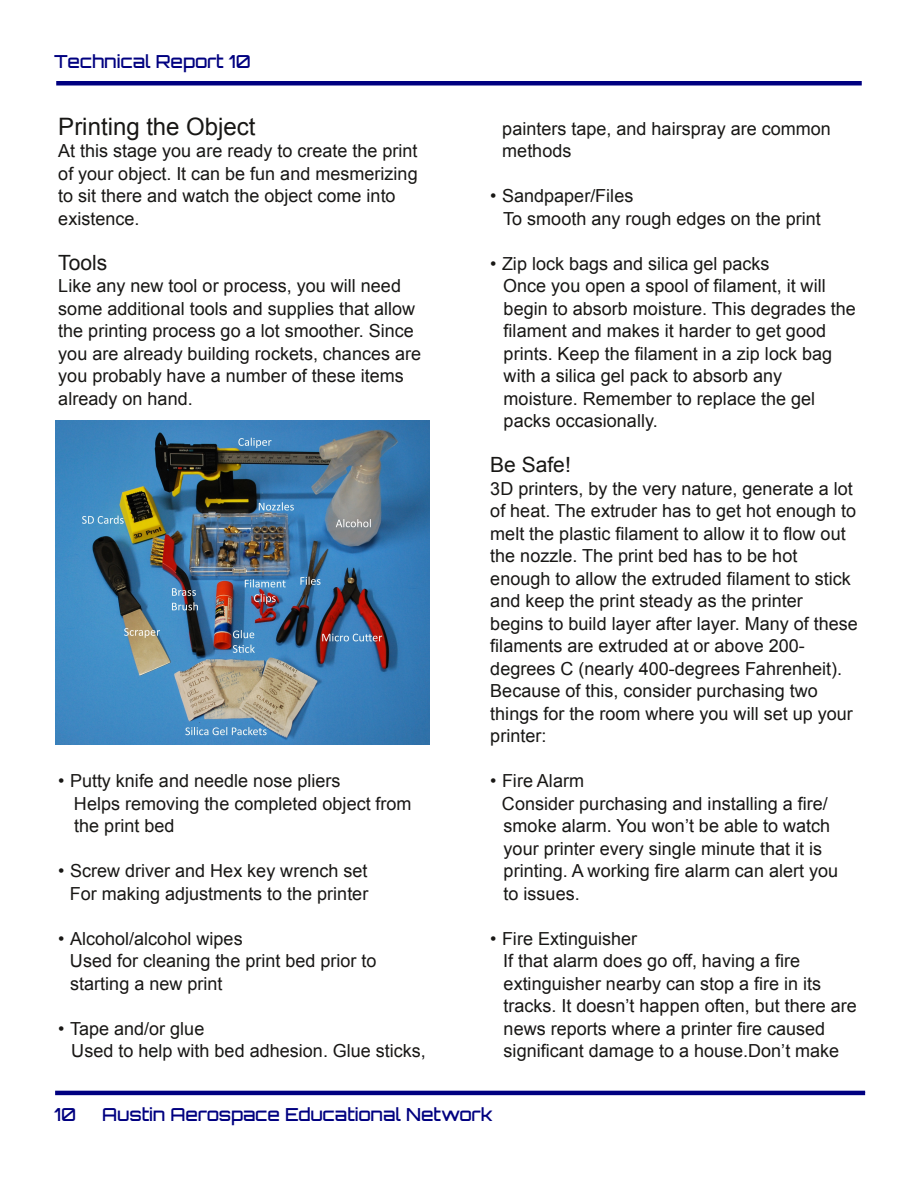
<style>
.page{position:relative;width:918px;height:1188px;background:#fff}
.page>*{position:absolute;margin:0;border:0;box-sizing:border-box;transform-origin:0 0}
.t1{font:24px "Arial";color:#181715}
.t2{font:21px "Arial";color:#181715}
.t3{font:18px/22.5px "Arial";color:#181715}
.t4{font:500 18px "Orbitron";letter-spacing:-.005em;color:#000080}
</style>
<div class="page">
<hr style="left:55px;top:1091px;width:810px;height:4px;background:#000080">
<div style="left:56px;top:81px;width:806px;height:5px;background:#000080"></div>
<img style="left:55px;top:421px;width:375px;height:323px">
<p class="t4" style="left:54px;top:54px;width:198px">Technical Report 10</p>
<h1 class="t1" style="left:58px;top:113px;width:199px">Printing the Object</h1>
<p class="t3" style="left:58px;top:140px;width:361px">At this stage you are ready to create the print of your object. It can be fun and mesmerizing to sit there and watch the object come into existence.</p>
<p class="t2" style="left:58px;top:251px;width:51px">Tools</p>
<p class="t3" style="left:58px;top:275px;width:364px">Like any new tool or process, you will need some additional tools and supplies that allow the printing process go a lot smoother. Since you are already building rockets, chances are you probably have a number of these items already on hand.</p>
<p class="t3" style="left:74px;top:770px;width:339px;text-indent:-16px">• Putty knife and needle nose pliers<br>Helps removing the completed object from the print bed</p>
<p class="t3" style="left:58px;top:860px;width:312px;text-align:right">• Screw driver and Hex key wrench set<br>For making adjustments to the printer</p>
<p class="t3" style="left:70px;top:927px;width:308px;text-indent:-12px">• Alcohol/alcohol wipes<br>Used for cleaning the print bed prior to starting a new print</p>
<p class="t3" style="left:71px;top:1017px;width:356px;text-indent:-13px">• Tape and/or glue<br>Used to help with bed adhesion. Glue sticks,</p>
<p class="t3" style="left:502px;top:117px;width:330px">painters tape, and hairspray are common methods</p>
<p class="t3" style="left:503px;top:185px;width:319px;text-indent:-13px">• Sandpaper/Files<br>To smooth any rough edges on the print</p>
<p class="t3" style="left:503px;top:252px;width:354px;text-indent:-13px">• Zip lock bags and silica gel packs<br>Once you open a spool of filament, it will begin to absorb moisture. This degrades the filament and makes it harder to get good prints. Keep the filament in a zip lock bag with a silica gel pack to absorb any moisture. Remember to replace the gel packs occasionally.</p>
<p class="t2" style="left:490px;top:453px;width:82px">Be Safe!</p>
<p class="t3" style="left:490px;top:477px;width:369px">3D printers, by the very nature, generate a lot of heat. The extruder has to get hot enough to melt the plastic filament to allow it to flow out the nozzle. The print bed has to be hot enough to allow the extruded filament to stick and keep the print steady as the printer begins to build layer after layer. Many of these filaments are extruded at or above 200- degrees C (nearly 400-degrees Fahrenheit).<br>Because of this, consider purchasing two things for the room where you will set up your printer:</p>
<p class="t3" style="left:502px;top:770px;width:338px;text-indent:-12px">• Fire Alarm<br>Consider purchasing and installing a fire/ smoke alarm. You won’t be able to watch your printer every single minute that it is printing. A working fire alarm can alert you to issues.</p>
<p class="t3" style="left:503px;top:927px;width:355px;text-indent:-13px">• Fire Extinguisher<br>If that alarm does go off, having a fire extinguisher nearby can stop a fire in its tracks. It doesn’t happen often, but there are news reports where a printer fire caused significant damage to a house.Don’t make</p>
<p class="t4" style="left:54px;top:1107px;width:24px">10</p>
<p class="t4" style="left:102px;top:1107px;width:392px">Austin Aerospace Educational Network</p>
</div>
